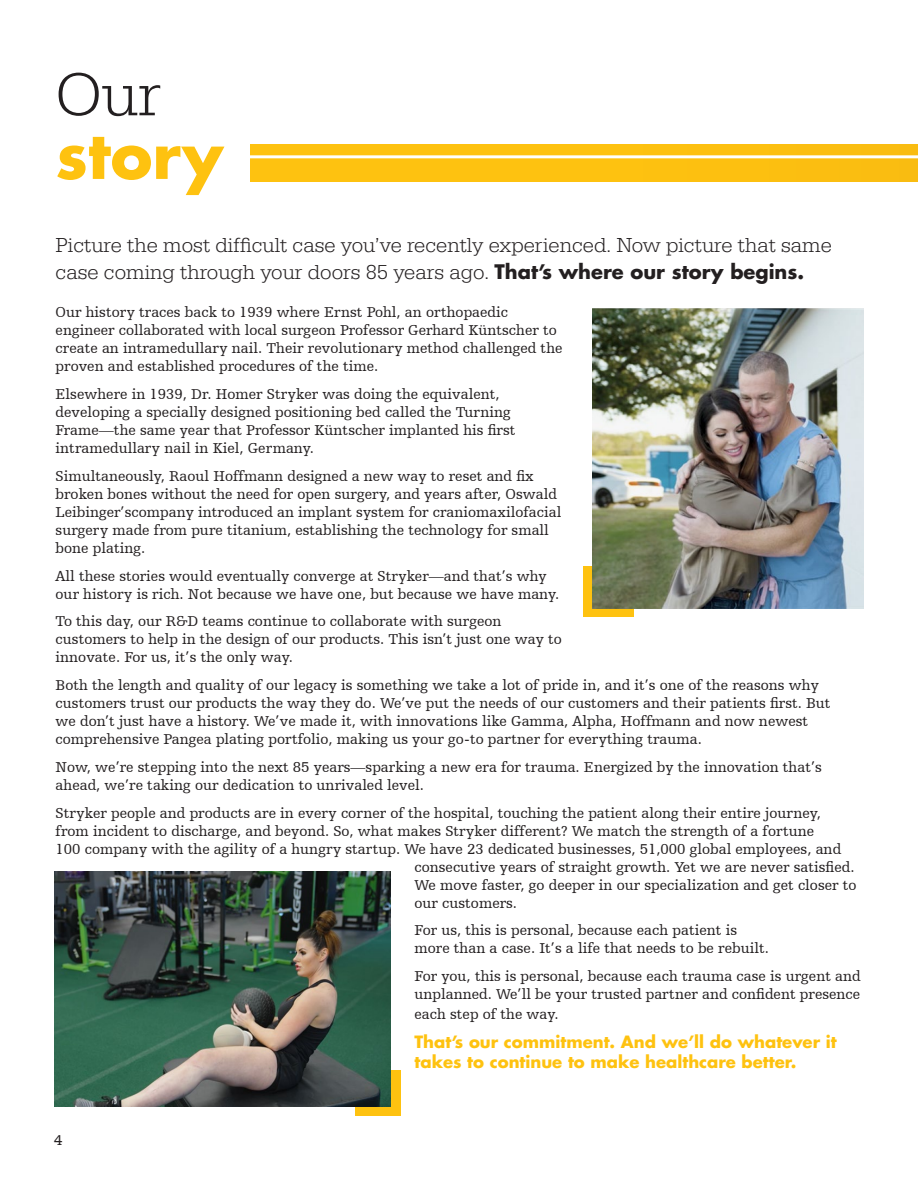
<style>
.page{position:relative;width:918px;height:1188px;background:#fff}
.page>*{position:absolute;margin:0;border:0;box-sizing:border-box;transform-origin:0 0}
.t1{font:700 63px "Futura For Stryker";color:#fec210}
.t2{font:300 63px "URW Egyptienne TOT";color:#231f20}
.t3{font:300 21px/27px "URW Egyptienne TOT";color:#231f20}
.t4{font:700 16.5px/19.8px "Futura For Stryker";color:#fec210}
.t5{font:15px/18px "Humanist Slabserif 712 BT";color:#231f20}
.s1{font-family:"Futura For Stryker";font-weight:700;font-size:19.5px}
</style>
<div class="page">
<div style="left:355px;top:1070px;width:46px;height:46px;background:#fec210"></div>
<img style="left:54px;top:871px;width:337px;height:236px">
<div style="left:583px;top:566px;width:50px;height:50px;background:#fec210"></div>
<img style="left:593px;top:308px;width:271px;height:300px">
<div style="left:250px;top:145px;width:668px;height:36px;background:#fec210"></div>
<hr style="left:247px;top:155px;width:671px;height:3px;background:#fff">
<p class="t2" style="left:56px;top:58px;width:107px">Our</p>
<p class="t1" style="left:56px;top:113px;width:169px">story</p>
<p class="t3" style="left:56px;top:232px;width:778px">Picture the most difficult case you’ve recently experienced. Now picture that same case coming through your doors 85 years ago. <span class="s1">That’s where our story begins.</span></p>
<p class="t5" style="left:56px;top:303px;width:508px">Our history traces back to 1939 where Ernst Pohl, an orthopaedic engineer collaborated with local surgeon Professor Gerhard Küntscher to create an intramedullary nail. Their revolutionary method challenged the proven and established procedures of the time.</p>
<p class="t5" style="left:56px;top:385px;width:461px">Elsewhere in 1939, Dr. Homer Stryker was doing the equivalent, developing a specially designed positioning bed called the Turning Frame—the same year that Professor Küntscher implanted his first intramedullary nail in Kiel, Germany.</p>
<p class="t5" style="left:56px;top:467px;width:507px">Simultaneously, Raoul Hoffmann designed a new way to reset and fix broken bones without the need for open surgery, and years after, Oswald Leibinger’scompany introduced an implant system for craniomaxilofacial surgery made from pure titanium, establishing the technology for small bone plating.</p>
<p class="t5" style="left:56px;top:566px;width:505px">All these stories would eventually converge at Stryker—and that’s why our history is rich. Not because we have one, but because we have many.</p>
<p class="t5" style="left:56px;top:612px;width:508px">To this day, our R&amp;D teams continue to collaborate with surgeon customers to help in the design of our products. This isn’t just one way to innovate. For us, it’s the only way.</p>
<p class="t5" style="left:56px;top:676px;width:777px">Both the length and quality of our legacy is something we take a lot of pride in, and it’s one of the reasons why customers trust our products the way they do. We’ve put the needs of our customers and their patients first. But we don’t just have a history. We’ve made it, with innovations like Gamma, Alpha, Hoffmann and now newest comprehensive Pangea plating portfolio, making us your go-to partner for everything trauma.</p>
<p class="t5" style="left:56px;top:758px;width:768px">Now, we’re stepping into the next 85 years—sparking a new era for trauma. Energized by the innovation that’s ahead, we’re taking our dedication to unrivaled level.</p>
<p class="t5" style="left:56px;top:803px;width:767px">Stryker people and products are in every corner of the hospital, touching the patient along their entire journey,</p>
<p class="t5" style="left:56px;top:821px;width:760px">from incident to discharge, and beyond. So, what makes Stryker different? We match the strength of a fortune</p>
<p class="t5" style="left:56px;top:839px;width:787px">100 company with the agility of a hungry startup. We have 23 dedicated businesses, 51,000 global employees, and</p>
<p class="t5" style="left:415px;top:857px;width:442px">consecutive years of straight growth. Yet we are never satisfied.</p>
<p class="t5" style="left:415px;top:875px;width:443px">We move faster, go deeper in our specialization and get closer to</p>
<p class="t5" style="left:415px;top:893px;width:104px">our customers.</p>
<p class="t5" style="left:415px;top:921px;width:356px">For us, this is personal, because each patient is more than a case. It’s a life that needs to be rebuilt.</p>
<p class="t5" style="left:415px;top:967px;width:448px">For you, this is personal, because each trauma case is urgent and unplanned. We’ll be your trusted partner and confident presence</p>
<p class="t5" style="left:415px;top:1005px;width:146px">each step of the way.</p>
<p class="t4" style="left:415px;top:1032px;width:424px">That’s our commitment. And we’ll do whatever it takes to continue to make healthcare better.</p>
<p class="t5" style="left:54px;top:1131px;width:10px">4</p>
</div>
